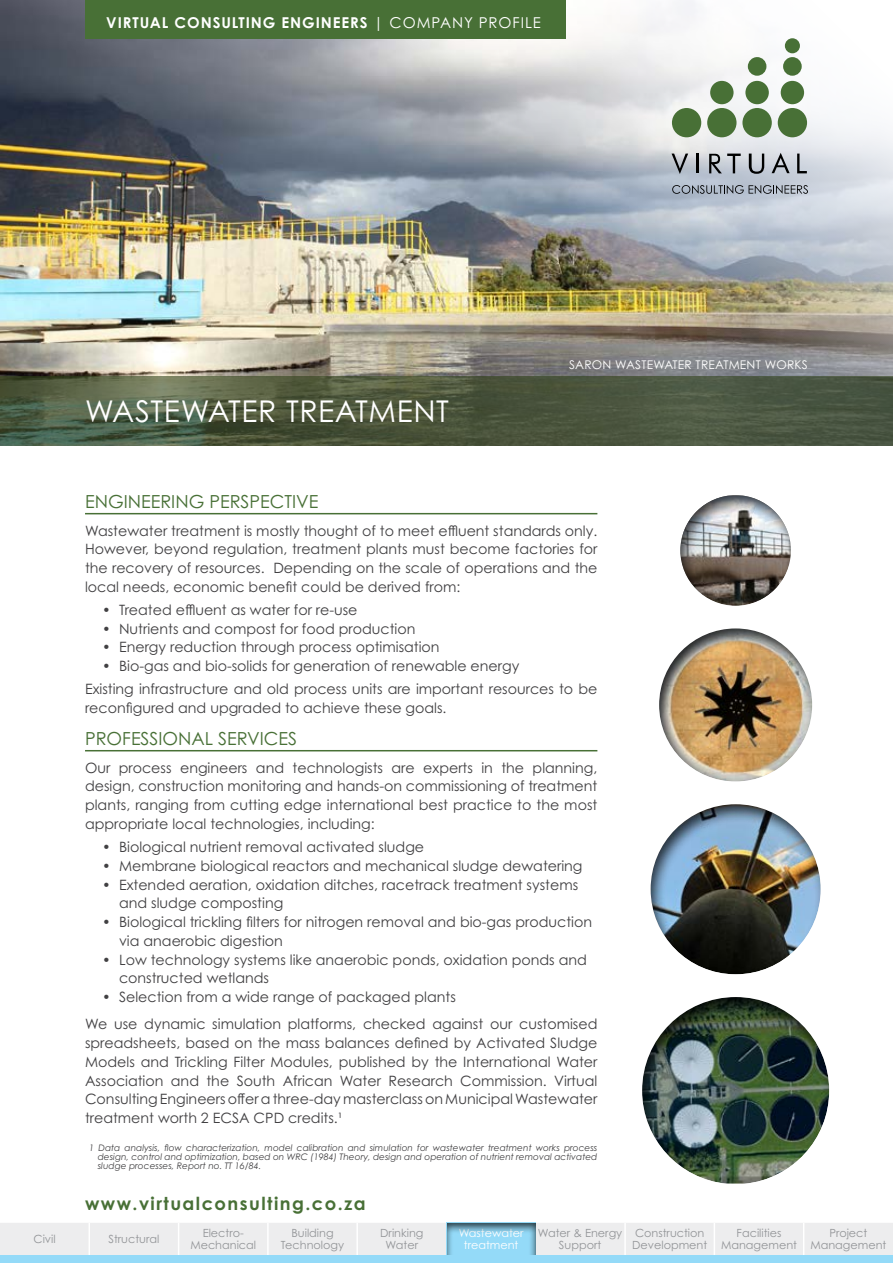
<style>
.page{position:relative;width:893px;height:1263px;background:#fff}
.page>*{position:absolute;margin:0;border:0;box-sizing:border-box;transform-origin:0 0}
.t1{font:30px "Century Gothic Pro";letter-spacing:.02em;color:#fff}
.t2{font:18px "Century Gothic Pro";color:#487036}
.t3{font:700 18px "Century Gothic Pro";letter-spacing:.08em;color:#487036}
.t4{font:700 15px "Century Gothic Pro";letter-spacing:.06em;color:#fff}
.t5{font:14.25px/18.8px "Century Gothic Pro";color:#414042}
.t6{font:12px "Century Gothic Pro";letter-spacing:.02em;color:#fff}
.t7{font:11.25px/12px "Century Gothic Pro";color:#939598;text-align:center}
.t8{font:11.25px/12px "Century Gothic Pro";color:#fff;text-align:center}
.t9{font:italic 9px/9px "Century Gothic Pro";color:#414042;text-align:justify}
.s1{font-weight:400}
</style>
<div class="page">
<hr style="left:85px;top:513px;width:512px;height:1px;background:#487036">
<hr style="left:85px;top:750px;width:512px;height:1px;background:#487036">
<img style="left:0;top:0;width:393px;height:377px">
<div style="left:640px;top:494px;width:190px;height:690px;background:#000;opacity:.75"></div>
<img style="left:393px;top:0;width:500px;height:377px">
<svg style="left:672px;top:38px;width:135px;height:99px"></svg>
<svg style="left:671px;top:154px;width:17px;height:20px"></svg>
<svg style="left:696px;top:154px;width:2px;height:19px"></svg>
<svg style="left:709px;top:154px;width:32px;height:19px"></svg>
<svg style="left:749px;top:154px;width:15px;height:20px"></svg>
<svg style="left:772px;top:153px;width:18px;height:20px"></svg>
<svg style="left:797px;top:154px;width:10px;height:19px"></svg>
<svg style="left:672px;top:185px;width:136px;height:9px"></svg>
<svg style="left:0;top:377px;width:893px;height:69px;background:#4e5a42"></svg>
<div style="left:85px;top:0;width:481px;height:38px;background:#487036"></div>
<div style="left:0;top:1223px;width:893px;height:32px;background:#ededee"></div>
<hr style="left:89px;top:1223px;width:1px;height:32px;background:#fff">
<hr style="left:178px;top:1223px;width:1px;height:32px;background:#fff">
<hr style="left:267px;top:1223px;width:2px;height:32px;background:#fff">
<hr style="left:356px;top:1223px;width:2px;height:32px;background:#fff">
<hr style="left:624px;top:1223px;width:2px;height:32px;background:#fff">
<hr style="left:714px;top:1223px;width:1px;height:32px;background:#fff">
<hr style="left:803px;top:1223px;width:1px;height:32px;background:#fff">
<div style="left:446px;top:1221px;width:90px;height:42px;background:#000;opacity:.75"></div>
<div style="left:0;top:1255px;width:893px;height:8px;background:#94daf8"></div>
<p class="t4" style="left:106px;top:13px;width:436px">VIRTUAL CONSULTING ENGINEERS <span class="s1">| COMPANY PROFILE</span></p>
<h1 class="t1" style="left:85px;top:393px;width:366px">WASTEWATER TREATMENT</h1>
<p class="t6" style="left:569px;top:358px;width:240px">SARON WASTEWATER TREATMENT WORKS</p>
<p class="t2" style="left:85px;top:491px;width:235px">ENGINEERING PERSPECTIVE</p>
<p class="t5" style="left:85px;top:521px;width:514px;text-align:justify">Wastewater treatment is mostly thought of to meet effluent standards only.<br>However, beyond regulation, treatment plants must become factories for the recovery of resources. Depending on the scale of operations and the local needs, economic benefit could be derived from:</p>
<p class="t5" style="left:102px;top:600px;width:257px">• Treated effluent as water for re-use</p>
<p class="t5" style="left:102px;top:619px;width:315px">• Nutrients and compost for food production</p>
<p class="t5" style="left:102px;top:638px;width:339px">• Energy reduction through process optimisation</p>
<p class="t5" style="left:85px;top:654px;width:514px;line-height:23px;text-indent:17px">• Bio-gas and bio-solids for generation of renewable energy<br>Existing infrastructure and old process units are important resources to be</p>
<p class="t5" style="left:85px;top:698px;width:363px">reconfigured and upgraded to achieve these goals.</p>
<p class="t2" style="left:85px;top:728px;width:213px">PROFESSIONAL SERVICES</p>
<p class="t5" style="left:85px;top:758px;width:514px;text-align:justify">Our process engineers and technologists are experts in the planning, design, construction monitoring and hands-on commissioning of treatment plants, ranging from cutting edge international best practice to the most appropriate local technologies, including:</p>
<p class="t5" style="left:102px;top:837px;width:324px">• Biological nutrient removal activated sludge</p>
<p class="t5" style="left:102px;top:856px;width:482px">• Membrane biological reactors and mechanical sludge dewatering</p>
<p class="t5" style="left:119px;top:875px;width:461px;text-indent:-17px">• Extended aeration, oxidation ditches, racetrack treatment systems and sludge composting</p>
<p class="t5" style="left:119px;top:912px;width:474px;text-indent:-17px">• Biological trickling filters for nitrogen removal and bio-gas production via anaerobic digestion</p>
<p class="t5" style="left:119px;top:950px;width:469px;text-indent:-17px">• Low technology systems like anaerobic ponds, oxidation ponds and constructed wetlands</p>
<p class="t5" style="left:85px;top:983px;width:514px;line-height:27.3px;text-indent:17px">• Selection from a wide range of packaged plants<br>We use dynamic simulation platforms, checked against our customised</p>
<p class="t5" style="left:85px;top:1033px;width:514px;text-align:justify">spreadsheets, based on the mass balances defined by Activated Sludge Models and Trickling Filter Modules, published by the International Water Association and the South African Water Research Commission. Virtual Consulting Engineers offer a three-day masterclass on Municipal Wastewater treatment worth 2 ECSA CPD credits.1</p>
<p class="t9" style="left:98px;top:1143px;width:501px;text-indent:-9px">1 Data analysis, flow characterization, model calibration and simulation for wastewater treatment works process design, control and optimization, based on WRC (1984) Theory, design and operation of nutrient removal activated sludge processes, Report no. TT 16/84.</p>
<p class="t3" style="left:85px;top:1192px;width:282px">www.virtualconsulting.co.za</p>
<p class="t7" style="left:34px;top:1233px;width:24px">Civil</p>
<p class="t7" style="left:108px;top:1233px;width:52px">Structural</p>
<p class="t7" style="left:190px;top:1227px;width:67px">Electro-<br>Mechanical</p>
<p class="t7" style="left:281px;top:1227px;width:65px">Building<br>Technology</p>
<p class="t7" style="left:380px;top:1227px;width:45px">Drinking<br>Water</p>
<p class="t8" style="left:459px;top:1227px;width:66px">Wastewater treatment</p>
<p class="t7" style="left:538px;top:1227px;width:86px">Water &amp; Energy<br>Support</p>
<p class="t7" style="left:632px;top:1227px;width:77px;text-align:left">Construction<br>Development</p>
<p class="t7" style="left:721px;top:1227px;width:77px">Facilities<br>Management</p>
<p class="t7" style="left:810px;top:1227px;width:77px">Project<br>Management</p>
</div>
